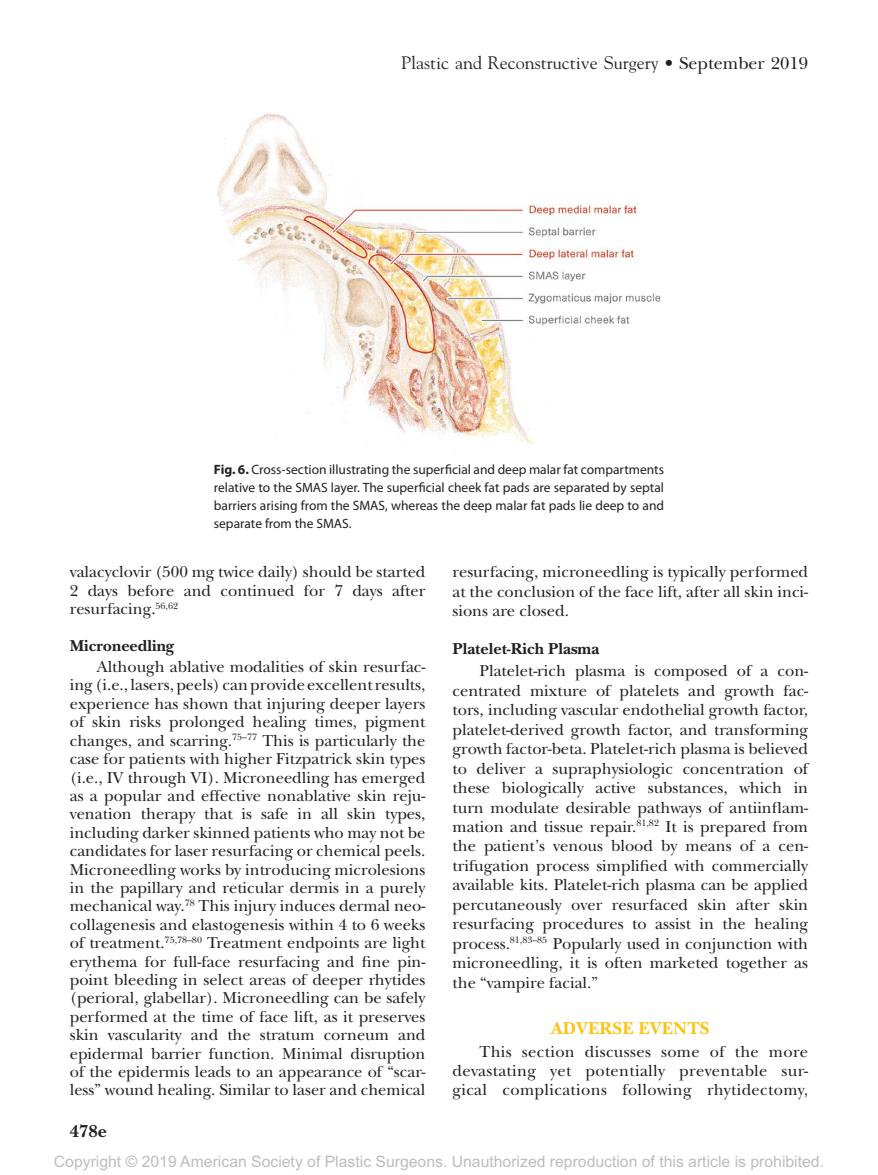
<style>
.page{position:relative;width:878px;height:1175px;background:#fff}
.page>*{position:absolute;margin:0;border:0;box-sizing:border-box;transform-origin:0 0}
.t1{font:18px "Goudy";color:#231f20}
.t2{font:700 18px "New Baskerville";letter-spacing:.01em;color:#fec210}
.t3{font:700 18px "New Baskerville";color:#231f20}
.t4{font:16.5px/18.5px "New Baskerville";color:#231f20;text-align:justify}
.t5{font:700 16.5px "New Baskerville";color:#231f20}
.t6{font:15.75px "Arial MT Std";color:#bcbdc0}
.t7{font:13.5px/18px "Myriad Pro";color:#231f20;text-align:justify}
.s1{font-family:"New Baskerville"}
.s2{font-weight:700}
</style>
<div class="page">
<img style="left:217px;top:113px;width:444px;height:332px">
<p class="t1" style="left:401px;top:52px;width:408px">Plastic and Reconstructive Surgery <span class="s1">• September 2019</span></p>
<p class="t7" style="left:214px;top:460px;width:452px"><span class="s2">Fig. 6.</span> Cross-section illustrating the superficial and deep malar fat compartments relative to the SMAS layer. The superficial cheek fat pads are separated by septal barriers arising from the SMAS, whereas the deep malar fat pads lie deep to and separate from the SMAS.</p>
<p class="t4" style="left:70px;top:563px;width:357px">valacyclovir (500 mg twice daily) should be started 2 days before and continued for 7 days after resurfacing.<sup>56,62</sup></p>
<p class="t5" style="left:70px;top:635px;width:106px">Microneedling</p>
<p class="t4" style="left:70px;top:657px;width:357px;text-indent:27px">Although ablative modalities of skin resurfac&shy;ing (i.e., lasers, peels) can provide excellent results, experience has shown that injuring deeper layers of skin risks prolonged healing times, pigment changes, and scarring.<sup>75–77</sup> This is particularly the case for patients with higher Fitzpatrick skin types (i.e., IV through VI). Microneedling has emerged as a popular and effective nonablative skin reju&shy;venation therapy that is safe in all skin types, including darker skinned patients who may not be candidates for laser resurfacing or chemical peels.<br>Microneedling works by introducing microlesions in the papillary and reticular dermis in a purely mechanical way.<sup>78</sup> This injury induces dermal neo&shy;collagenesis and elastogenesis within 4 to 6 weeks of treatment.<sup>75,78–80</sup> Treatment endpoints are light erythema for full-face resurfacing and fine pin&shy;point bleeding in select areas of deeper rhytides (perioral, glabellar). Microneedling can be safely performed at the time of face lift, as it preserves skin vascularity and the stratum corneum and epidermal barrier function. Minimal disruption of the epidermis leads to an appearance of “scar&shy;less” wound healing. Similar to laser and chemical</p>
<p class="t3" style="left:70px;top:1120px;width:39px">478e</p>
<p class="t4" style="left:452px;top:562px;width:357px;line-height:19.5px">resurfacing, microneedling is typically performed at the conclusion of the face lift, after all skin inci&shy;sions are closed.</p>
<p class="t5" style="left:452px;top:639px;width:148px">Platelet-Rich Plasma</p>
<p class="t4" style="left:452px;top:661px;width:357px;line-height:19.5px;text-indent:27px">Platelet-rich plasma is composed of a con&shy;centrated mixture of platelets and growth fac&shy;tors, including vascular endothelial growth factor, platelet-derived growth factor, and transforming growth factor-beta. Platelet-rich plasma is believed to deliver a supraphysiologic concentration of these biologically active substances, which in turn modulate desirable pathways of antiinflam&shy;mation and tissue repair.<sup>81,82</sup> It is prepared from the patient’s venous blood by means of a cen&shy;trifugation process simplified with commercially available kits. Platelet-rich plasma can be applied percutaneously over resurfaced skin after skin resurfacing procedures to assist in the healing process.<sup>81,83–85</sup> Popularly used in conjunction with microneedling, it is often marketed together as the “vampire facial.”</p>
<p class="t2" style="left:551px;top:1017px;width:160px">ADVERSE EVENTS</p>
<p class="t4" style="left:452px;top:1041px;width:357px;line-height:19.5px;text-indent:27px">This section discusses some of the more devastating yet potentially preventable sur&shy;gical complications following rhytidectomy,</p>
<p class="t6" style="left:54px;top:1152px;width:771px">Copyright © 2019 American Society of Plastic Surgeons. Unauthorized reproduction of this article is prohibited.</p>
</div>
